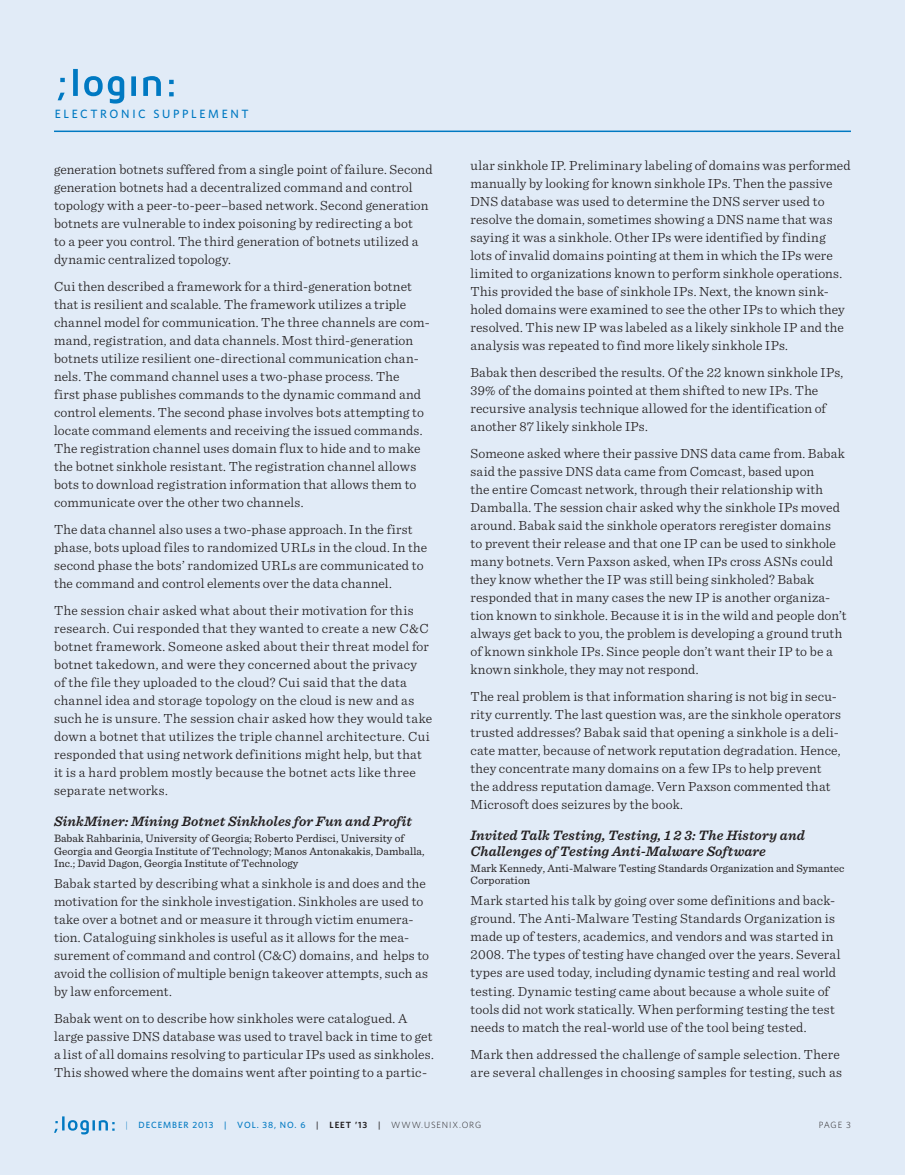
<style>
.page{position:relative;width:905px;height:1175px;background:#fff}
.page>*{position:absolute;margin:0;border:0;box-sizing:border-box;transform-origin:0 0}
.t1{font:italic 600 14.25px/15.8px "Sentinel";letter-spacing:.01em;color:#231f20}
.t2{font:300 13.8px/18px "Sentinel";letter-spacing:.01em;color:#231f20}
.t3{font:500 12px "Whitney";letter-spacing:.215em;color:#0079c2}
.t4{font:11.25px/12.8px "Sentinel";letter-spacing:.005em;color:#231f20}
.t5{font:500 9px "Whitney";letter-spacing:.1em;color:#0079c2}
.t6{font:300 9px "Whitney";color:#231f20}
.s1{font-weight:300}
.s2{color:#231f20}
.s3{font-weight:600;color:#231f20}
.s4{font-weight:300;color:#231f20}
</style>
<div class="page">
<div style="left:0;top:0;width:904px;height:1174px;background:#e1ebf7"></div>
<svg style="left:58px;top:69px;width:116px;height:35px"></svg>
<hr style="left:54px;top:130px;width:796px;height:2px;background:#0079c2">
<svg style="left:54px;top:1116px;width:61px;height:18px"></svg>
<p class="t3" style="left:55px;top:105px;width:195px">ELECTRONIC SUPPLEMENT</p>
<p class="t2" style="left:54px;top:159px;width:380px">generation botnets suffered from a single point of failure. Second generation botnets had a decentralized command and control topology with a peer-to-peer–based network. Second generation botnets are vulnerable to index poisoning by redirecting a bot<br>to a peer you control. The third generation of botnets utilized a dynamic centralized topology.</p>
<p class="t2" style="left:54px;top:276px;width:377px">Cui then described a framework for a third-generation botnet that is resilient and scalable. The framework utilizes a triple channel model for communication. The three channels are com&shy;mand, registration, and data channels. Most third-generation botnets utilize resilient one-directional communication chan&shy;nels. The command channel uses a two-phase process. The<br>first phase publishes commands to the dynamic command and control elements. The second phase involves bots attempting to locate command elements and receiving the issued commands.<br>The registration channel uses domain flux to hide and to make the botnet sinkhole resistant. The registration channel allows bots to download registration information that allows them to communicate over the other two channels.</p>
<p class="t2" style="left:54px;top:519px;width:375px">The data channel also uses a two-phase approach. In the first phase, bots upload files to randomized URLs in the cloud. In the second phase the bots’ randomized URLs are communicated to the command and control elements over the data channel.</p>
<p class="t2" style="left:54px;top:600px;width:380px">The session chair asked what about their motivation for this research. Cui responded that they wanted to create a new C&amp;C botnet framework. Someone asked about their threat model for botnet takedown, and were they concerned about the privacy<br>of the file they uploaded to the cloud? Cui said that the data channel idea and storage topology on the cloud is new and as such he is unsure. The session chair asked how they would take down a botnet that utilizes the triple channel architecture. Cui responded that using network definitions might help, but that it is a hard problem mostly because the botnet acts like three separate networks.</p>
<p class="t1" style="left:54px;top:812px;width:359px">SinkMiner: Mining Botnet Sinkholes for Fun and Profit</p>
<p class="t4" style="left:54px;top:831px;width:372px">Babak Rahbarinia, University of Georgia; Roberto Perdisci, University of<br>Georgia and Georgia Institute of Technology; Manos Antonakakis, Damballa,<br>Inc.; David Dagon, Georgia Institute of Technology</p>
<p class="t2" style="left:54px;top:873px;width:376px">Babak started by describing what a sinkhole is and does and the motivation for the sinkhole investigation. Sinkholes are used to take over a botnet and or measure it through victim enumera&shy;tion. Cataloguing sinkholes is useful as it allows for the mea&shy;surement of command and control (C&amp;C) domains, and helps to avoid the collision of multiple benign takeover attempts, such as by law enforcement.</p>
<p class="t2" style="left:54px;top:1008px;width:381px">Babak went on to describe how sinkholes were catalogued. A large passive DNS database was used to travel back in time to get a list of all domains resolving to particular IPs used as sinkholes.<br>This showed where the domains went after pointing to a partic-</p>
<p class="t2" style="left:470px;top:156px;width:382px">ular sinkhole IP. Preliminary labeling of domains was performed manually by looking for known sinkhole IPs. Then the passive DNS database was used to determine the DNS server used to resolve the domain, sometimes showing a DNS name that was saying it was a sinkhole. Other IPs were identified by finding<br>lots of invalid domains pointing at them in which the IPs were limited to organizations known to perform sinkhole operations.<br>This provided the base of sinkhole IPs. Next, the known sink&shy;holed domains were examined to see the other IPs to which they resolved. This new IP was labeled as a likely sinkhole IP and the analysis was repeated to find more likely sinkhole IPs.</p>
<p class="t2" style="left:470px;top:362px;width:374px">Babak then described the results. Of the 22 known sinkhole IPs, 39% of the domains pointed at them shifted to new IPs. The recursive analysis technique allowed for the identification of another 87 likely sinkhole IPs.</p>
<p class="t2" style="left:470px;top:443px;width:377px">Someone asked where their passive DNS data came from. Babak said the passive DNS data came from Comcast, based upon<br>the entire Comcast network, through their relationship with Damballa. The session chair asked why the sinkhole IPs moved around. Babak said the sinkhole operators reregister domains<br>to prevent their release and that one IP can be used to sinkhole many botnets. Vern Paxson asked, when IPs cross ASNs could they know whether the IP was still being sinkholed? Babak responded that in many cases the new IP is another organiza&shy;tion known to sinkhole. Because it is in the wild and people don’t always get back to you, the problem is developing a ground truth of known sinkhole IPs. Since people don’t want their IP to be a known sinkhole, they may not respond.</p>
<p class="t2" style="left:470px;top:686px;width:372px">The real problem is that information sharing is not big in secu&shy;rity currently. The last question was, are the sinkhole operators trusted addresses? Babak said that opening a sinkhole is a deli&shy;cate matter, because of network reputation degradation. Hence, they concentrate many domains on a few IPs to help prevent the address reputation damage. Vern Paxson commented that Microsoft does seizures by the book.</p>
<p class="t1" style="left:470px;top:826px;width:336px">Invited Talk Testing, Testing, 1 2 3: The History and<br>Challenges of Testing Anti-Malware Software</p>
<p class="t4" style="left:470px;top:861px;width:375px">Mark Kennedy, Anti-Malware Testing Standards Organization and Symantec<br>Corporation</p>
<p class="t2" style="left:470px;top:891px;width:371px">Mark started his talk by going over some definitions and back&shy;ground. The Anti-Malware Testing Standards Organization is made up of testers, academics, and vendors and was started in 2008. The types of testing have changed over the years. Several types are used today, including dynamic testing and real world testing. Dynamic testing came about because a whole suite of tools did not work statically. When performing testing the test needs to match the real-world use of the tool being tested.</p>
<p class="t2" style="left:470px;top:1044px;width:373px">Mark then addressed the challenge of sample selection. There are several challenges in choosing samples for testing, such as</p>
<p class="t5" style="left:125px;top:1119px;width:357px"><span class="s1">|</span> DECEMBER 2013 | VOL. 38, NO. 6 <span class="s2">|</span> <span class="s3">LEET ’13</span> <span class="s2">|</span> <span class="s4">WWW.USENIX.ORG</span></p>
<p class="t6" style="left:818px;top:1119px;width:34px">PAGE 3</p>
</div>
